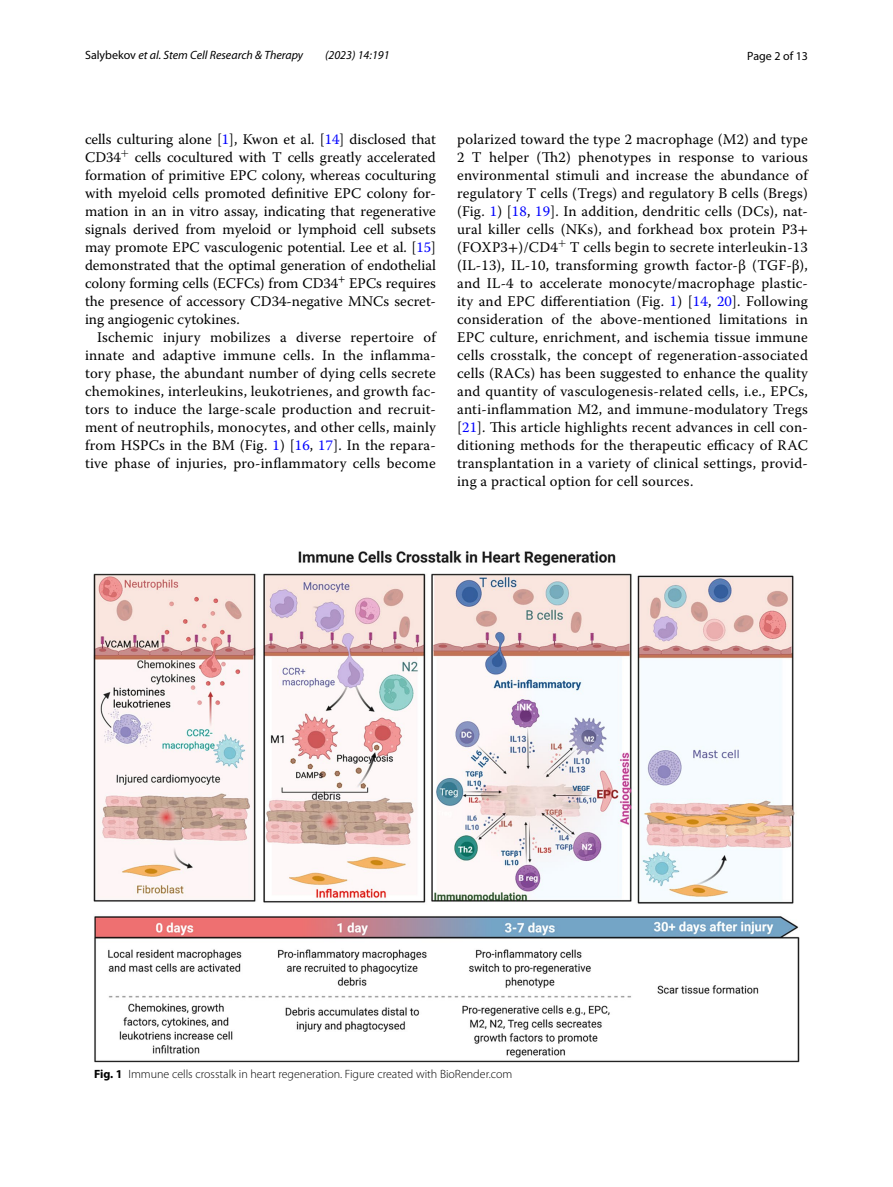
<style>
.page{position:relative;width:893px;height:1187px;background:#fff}
.page>*{position:absolute;margin:0;border:0;box-sizing:border-box;transform-origin:0 0}
.t1{font:14.7px/18px "Warnock Pro";letter-spacing:.015em;color:#000;text-align:justify}
.t2{font:300 12px "Myriad Pro";color:#000}
.t3{font:italic 12px "Myriad Pro";color:#000}
.t4{font:12px "Myriad Pro";color:#000}
.s1{font-style:normal}
.s2{color:#00f}
.s3{font-family:"STIX"}
.s4{font-weight:700}
</style>
<div class="page">
<img style="left:94px;top:550px;width:705px;height:512px">
<p class="t3" style="left:85px;top:48px;width:220px"><span class="s1">Salybekov</span> et al. Stem Cell Research &amp; Therapy</p>
<p class="t3" style="left:325px;top:48px;width:66px">(2023) 14:191</p>
<p class="t4" style="left:747px;top:48px;width:62px">Page 2 of 13</p>
<p class="t1" style="left:85px;top:130px;width:352px">cells culturing alone [<span class="s2">1</span>], Kwon et al. [<span class="s2">14</span>] disclosed that CD34<sup>+</sup> cells cocultured with T cells greatly accelerated formation of primitive EPC colony, whereas coculturing with myeloid cells promoted definitive EPC colony for&shy;mation in an in vitro assay, indicating that regenerative signals derived from myeloid or lymphoid cell subsets may promote EPC vasculogenic potential. Lee et al. [<span class="s2">15</span>] demonstrated that the optimal generation of endothelial colony forming cells (ECFCs) from CD34<sup>+</sup> EPCs requires the presence of accessory CD34-negative MNCs secret&shy;ing angiogenic cytokines.</p>
<p class="t1" style="left:85px;top:328px;width:352px;text-indent:12px">Ischemic injury mobilizes a diverse repertoire of innate and adaptive immune cells. In the inflamma&shy;tory phase, the abundant number of dying cells secrete chemokines, interleukins, leukotrienes, and growth fac&shy;tors to induce the large-scale production and recruit&shy;ment of neutrophils, monocytes, and other cells, mainly from HSPCs in the BM (Fig. <span class="s2">1</span>) [<span class="s2">16</span>, <span class="s2">17</span>]. In the repara&shy;tive phase of injuries, pro-inflammatory cells become</p>
<p class="t1" style="left:457px;top:130px;width:352px">polarized toward the type 2 macrophage (M2) and type 2 T helper (Th2) phenotypes in response to various environmental stimuli and increase the abundance of regulatory T cells (Tregs) and regulatory B cells (Bregs) (Fig. <span class="s2">1</span>) [<span class="s2">18</span>, <span class="s2">19</span>]. In addition, dendritic cells (DCs), nat&shy;ural killer cells (NKs), and forkhead box protein P3<span class="s3">+ </span>(FOXP3<span class="s3">+</span>)/CD4<sup>+</sup> T cells begin to secrete interleukin-13 (IL-13), IL-10, transforming growth factor-β (TGF-β), and IL-4 to accelerate monocyte/macrophage plastic&shy;ity and EPC differentiation (Fig. <span class="s2">1</span>) [<span class="s2">14</span>, <span class="s2">20</span>]. Following consideration of the above-mentioned limitations in EPC culture, enrichment, and ischemia tissue immune cells crosstalk, the concept of regeneration-associated cells (RACs) has been suggested to enhance the quality and quantity of vasculogenesis-related cells, i.e., EPCs, anti-inflammation M2, and immune-modulatory Tregs [<span class="s2">21</span>]. This article highlights recent advances in cell con&shy;ditioning methods for the therapeutic efficacy of RAC transplantation in a variety of clinical settings, provid&shy;ing a practical option for cell sources.</p>
<p class="t2" style="left:94px;top:1067px;width:420px"><span class="s4">Fig. 1</span> Immune cells crosstalk in heart regeneration. Figure created with BioRender.com</p>
</div>
